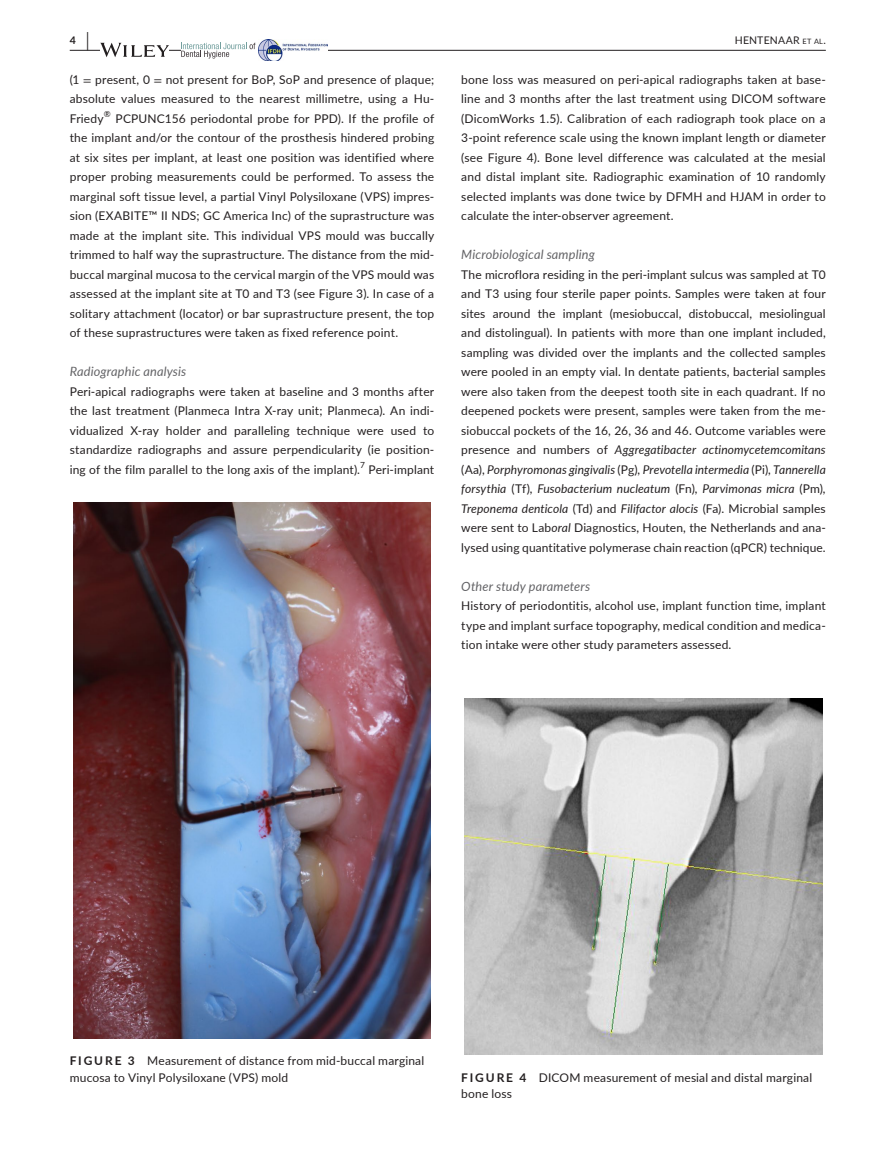
<style>
.page{position:relative;width:893px;height:1174px;background:#fff}
.page>*{position:absolute;margin:0;border:0;box-sizing:border-box;transform-origin:0 0}
.t1{font:italic 12.75px "Lato";letter-spacing:.01em;color:#636366}
.t2{font:12px/19.5px "Lato";letter-spacing:.015em;color:#231f20;text-align:justify}
.t3{font:10.5px "Lato";letter-spacing:.02em;color:#231f20}
.t4{font:700 10.5px "Lato";color:#231f20}
.t5{font:8.4px "Lato";color:#231f20}
.s1{font-size:19.5px}
.s2{font-size:7.35px}
.s3{font-family:"STIX"}
.s4{font-style:italic}
.s5{font-weight:700}
</style>
<div class="page">
<hr style="left:70px;top:50px;width:756px;height:1px;background:#231f20">
<svg style="left:100px;top:43px;width:69px;height:14px"></svg>
<div style="left:181px;top:40px;width:146px;height:21px;background:#fff"></div>
<svg style="left:181px;top:43px;width:74px;height:16px"></svg>
<img style="left:259px;top:40px;width:68px;height:21px">
<img style="left:73px;top:502px;width:358px;height:536px">
<div style="left:461px;top:698px;width:365px;height:356px;background:linear-gradient(to bottom,#fff,#fff)"></div>
<img style="left:465px;top:698px;width:357px;height:356px">
<p class="t4" style="left:70px;top:33px;width:21px">4 <span class="s1">|</span></p>
<p class="t3" style="left:735px;top:33px;width:92px">HENTENAAR <span class="s2">et al</span>.</p>
<p class="t2" style="left:70px;top:69px;width:366px">(1 <span class="s3">=</span> present, 0 <span class="s3">=</span> not present for BoP, SoP and presence of plaque; absolute values measured to the nearest millimetre, using a Hu-Friedy</p>
<p class="t2" style="left:461px;top:69px;width:366px">bone loss was measured on peri-apical radiographs taken at base&shy;line and 3 months after the last treatment using DICOM software (DicomWorks 1.5). Calibration of each radiograph took place on a 3-point reference scale using the known implant length or diameter (see Figure 4). Bone level difference was calculated at the mesial and distal implant site. Radiographic examination of 10 randomly selected implants was done twice by DFMH and HJAM in order to calculate the inter-observer agreement.</p>
<p class="t1" style="left:461px;top:245px;width:135px">Microbiological sampling</p>
<p class="t2" style="left:461px;top:264px;width:366px">The microflora residing in the peri-implant sulcus was sampled at T0 and T3 using four sterile paper points. Samples were taken at four sites around the implant (mesiobuccal, distobuccal, mesiolingual and distolingual). In patients with more than one implant included, sampling was divided over the implants and the collected samples were pooled in an empty vial. In dentate patients, bacterial samples were also taken from the deepest tooth site in each quadrant. If no deepened pockets were present, samples were taken from the me&shy;siobuccal pockets of the 16, 26, 36 and 46. Outcome variables were presence and numbers of <span class="s4">Aggregatibacter actinomycetemcomitans </span>(Aa), <span class="s4">Porphyromonas gingivalis</span> (Pg)<span class="s4">, Prevotella intermedia</span> (Pi)<span class="s4">, Tannerella forsythia</span> (Tf)<span class="s4">, Fusobacterium nucleatum</span> (Fn)<span class="s4">, Parvimonas micra</span> (Pm)<span class="s4">, Treponema denticola</span> (Td) and <span class="s4">Filifactor alocis</span> (Fa). Microbial samples were sent to Lab<span class="s4">oral</span> Diagnostics, Houten, the Netherlands and ana&shy;lysed using quantitative polymerase chain reaction (qPCR) technique.</p>
<p class="t1" style="left:461px;top:577px;width:130px">Other study parameters</p>
<p class="t2" style="left:461px;top:596px;width:366px">History of periodontitis, alcohol use, implant function time, implant type and implant surface topography, medical condition and medica&shy;tion intake were other study parameters assessed.</p>
<p class="t5" style="left:104px;top:108px;width:8px">®</p>
<p class="t2" style="left:70px;top:108px;width:366px;text-indent:46px">PCPUNC156 periodontal probe for PPD). If the profile of the implant and/or the contour of the prosthesis hindered probing at six sites per implant, at least one position was identified where proper probing measurements could be performed. To assess the marginal soft tissue level, a partial Vinyl Polysiloxane (VPS) impres&shy;sion (EXABITE™ II NDS; GC America Inc) of the suprastructure was made at the implant site. This individual VPS mould was buccally trimmed to half way the suprastructure. The distance from the mid&shy;buccal marginal mucosa to the cervical margin of the VPS mould was assessed at the implant site at T0 and T3 (see Figure 3). In case of a solitary attachment (locator) or bar suprastructure present, the top of these suprastructures were taken as fixed reference point.</p>
<p class="t1" style="left:70px;top:362px;width:118px">Radiographic analysis</p>
<p class="t2" style="left:70px;top:381px;width:366px">Peri-apical radiographs were taken at baseline and 3 months after the last treatment (Planmeca Intra X-ray unit; Planmeca). An indi&shy;vidualized X-ray holder and paralleling technique were used to standardize radiographs and assure perpendicularity (ie position&shy;ing of the film parallel to the long axis of the implant).</p>
<p class="t5" style="left:360px;top:459px;width:6px">7</p>
<p class="t2" style="left:368px;top:459px;width:67px">Peri-implant</p>
<p class="t2" style="left:70px;top:1052px;width:356px;line-height:16.5px"><span class="s5">FIGURE 3</span> Measurement of distance from mid-buccal marginal mucosa to Vinyl Polysiloxane (VPS) mold</p>
<p class="t2" style="left:461px;top:1068px;width:352px;line-height:16.5px"><span class="s5">FIGURE 4</span> DICOM measurement of mesial and distal marginal bone loss</p>
</div>
